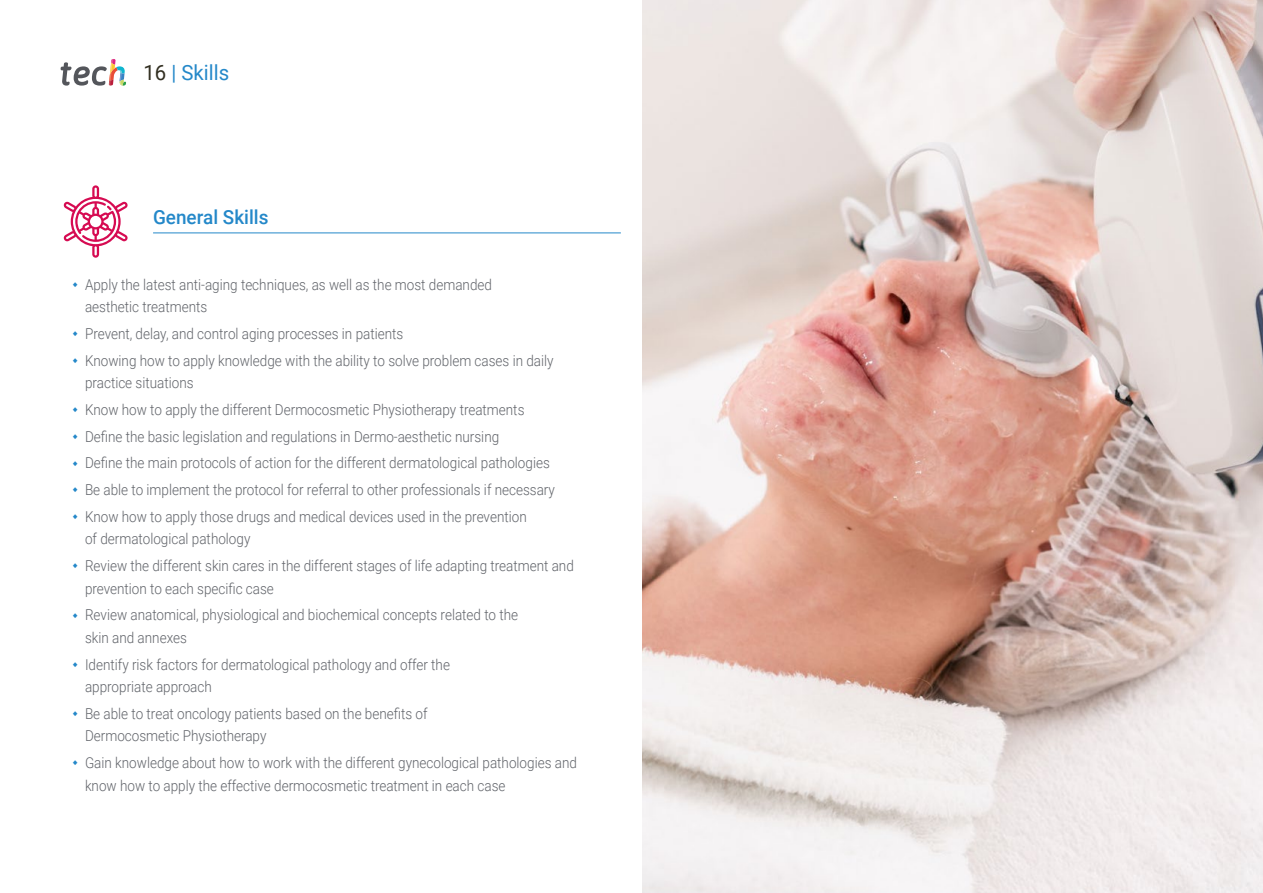
<style>
.page{position:relative;width:1263px;height:893px;background:#fff}
.page>*{position:absolute;margin:0;border:0;box-sizing:border-box;transform-origin:0 0}
.t1{font:21px "Roboto";color:#2488c9}
.t2{font:500 19.5px "Roboto";color:#2488c9}
.t3{font:300 15px/26.7px "Roboto";color:#61646a;scale:.9 1}
.s1{color:#312e20}
</style>
<div class="page">
<hr style="left:153px;top:233px;width:468px;height:1px;background:#2488c9">
<svg style="left:63px;top:185px;width:65px;height:73px"></svg>
<svg style="left:61px;top:59px;width:65px;height:27px"></svg>
<img style="left:642px;top:0;width:621px;height:893px">
<h1 class="t1" style="left:144px;top:57px;width:87px"><span class="s1">16</span> | Skills</h1>
<h2 class="t2" style="left:153px;top:204px;width:117px">General Skills</h2>
<p class="t3" style="left:85px;top:272px;width:454px;line-height:22.5px">Apply the latest anti-aging techniques, as well as the most demanded aesthetic treatments</p>
<p class="t3" style="left:85px;top:320px;width:522px">Prevent, delay, and control aging processes in patients<br>Knowing how to apply knowledge with the ability to solve problem cases in daily</p>
<p class="t3" style="left:85px;top:369px;width:524px">practice situations<br>Know how to apply the different Dermocosmetic Physiotherapy treatments Define the basic legislation and regulations in Dermo-aesthetic nursing<br>Define the main protocols of action for the different dermatological pathologies Be able to implement the protocol for referral to other professionals if necessary Know how to apply those drugs and medical devices used in the prevention</p>
<p class="t3" style="left:85px;top:525px;width:545px">of dermatological pathology<br>Review the different skin cares in the different stages of life adapting treatment and</p>
<p class="t3" style="left:85px;top:574px;width:483px">prevention to each specific case<br>Review anatomical, physiological and biochemical concepts related to the</p>
<p class="t3" style="left:85px;top:624px;width:407px">skin and annexes<br>Identify risk factors for dermatological pathology and offer the</p>
<p class="t3" style="left:85px;top:673px;width:382px">appropriate approach<br>Be able to treat oncology patients based on the benefits of</p>
<p class="t3" style="left:85px;top:722px;width:548px">Dermocosmetic Physiotherapy<br>Gain knowledge about how to work with the different gynecological pathologies and</p>
<p class="t3" style="left:85px;top:771px;width:469px">know how to apply the effective dermocosmetic treatment in each case</p>
</div>
